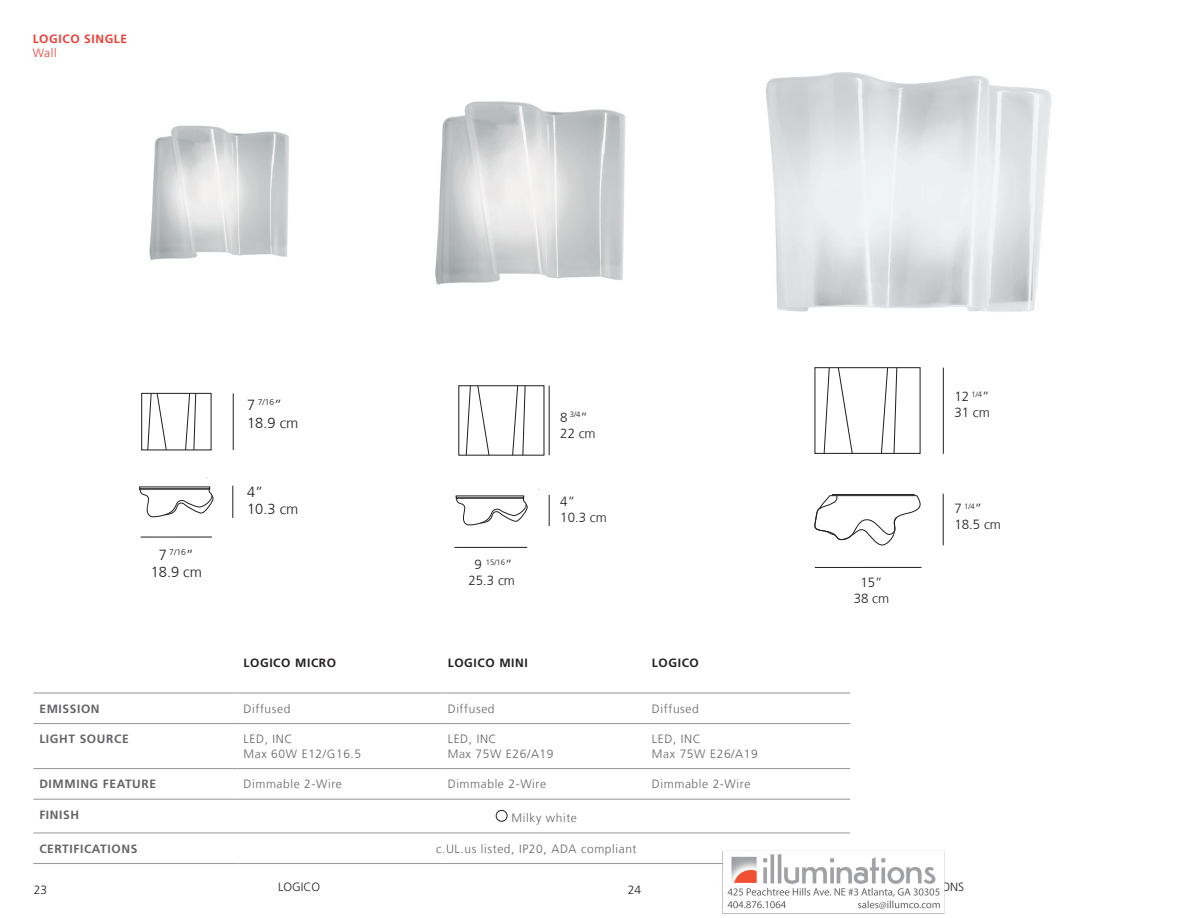
<style>
.page{position:relative;width:1188px;height:918px;background:#fff}
.page>*{position:absolute;margin:0;border:0;box-sizing:border-box;transform-origin:0 0}
.t1{font:300 14.55px/17.5px "Frutiger LT";color:#231f20}
.t2{font:300 13.35px/15.9px "Frutiger LT";color:#231f20}
.t3{font:300 12px "Frutiger LT";letter-spacing:.05em;color:#636466}
.t4{font:700 12px "Frutiger";letter-spacing:.05em;color:#636466}
.t5{font:700 12px "Frutiger";letter-spacing:.05em;color:#231f20}
.t6{font:700 12px "Frutiger";letter-spacing:.05em;color:#ee3e35}
.t7{font:300 12px "Frutiger";color:#231f20}
.t8{font:300 12px "Frutiger";color:#ee3e35}
.t9{font:300 8.55px "Frutiger LT";color:#231f20}
.t10{font:300 7.8px "Frutiger LT";color:#231f20}
.s1{font-size:14.55px}
.s2{font-size:13.35px}
</style>
<div class="page">
<hr style="left:33px;top:693px;width:205px;height:1px;background:#939598">
<hr style="left:238px;top:693px;width:204px;height:1px;background:#939598">
<hr style="left:33px;top:723px;width:205px;height:1px;background:#939598">
<hr style="left:238px;top:723px;width:204px;height:1px;background:#939598">
<hr style="left:33px;top:768px;width:205px;height:1px;background:#939598">
<hr style="left:238px;top:768px;width:204px;height:1px;background:#939598">
<hr style="left:33px;top:799px;width:205px;height:1px;background:#939598">
<hr style="left:238px;top:799px;width:204px;height:1px;background:#939598">
<hr style="left:33px;top:833px;width:205px;height:1px;background:#939598">
<hr style="left:238px;top:833px;width:204px;height:1px;background:#939598">
<hr style="left:33px;top:863px;width:205px;height:1px;background:#939598">
<hr style="left:238px;top:863px;width:204px;height:1px;background:#939598">
<img style="left:149px;top:125px;width:90px;height:135px">
<hr style="left:233px;top:486px;width:1px;height:32px;background:#201d1e">
<hr style="left:141px;top:537px;width:71px;height:1px;background:#201d1e">
<hr style="left:233px;top:393px;width:1px;height:57px;background:#201d1e">
<div style="left:139px;top:487px;width:71px;height:2px;border:1px solid #201d1e"></div>
<svg style="left:140px;top:489px;width:73px;height:28px"></svg>
<svg style="left:141px;top:393px;width:71px;height:85px"></svg>
<img style="left:949px;top:75px;width:103px;height:237px">
<img style="left:239px;top:72px;width:710px;height:842px">
<p class="t6" style="left:33px;top:32px;width:96px">LOGICO SINGLE</p>
<p class="t8" style="left:33px;top:46px;width:26px">Wall</p>
<p class="t9" style="left:159px;top:547px;width:37px"><span class="s1">7</span> 7/16<span class="s1">”</span></p>
<p class="t1" style="left:151px;top:564px;width:53px">18.9 cm</p>
<p class="t9" style="left:247px;top:398px;width:37px"><span class="s1">7</span> 7/16<span class="s1">”</span></p>
<p class="t1" style="left:247px;top:414px;width:53px">18.9 cm</p>
<p class="t1" style="left:247px;top:483px;width:53px">4”<br>10.3 cm</p>
<p class="t10" style="left:475px;top:558px;width:39px"><span class="s2">9</span> 15/16<span class="s2">”</span></p>
<p class="t2" style="left:468px;top:573px;width:48px">25.3 cm</p>
<p class="t10" style="left:560px;top:410px;width:29px"><span class="s2">8</span> 3/4<span class="s2">”</span></p>
<p class="t2" style="left:560px;top:425px;width:37px">22 cm</p>
<p class="t2" style="left:560px;top:493px;width:48px">4”<br>10.3 cm</p>
<p class="t5" style="left:244px;top:656px;width:94px">LOGICO MICRO</p>
<p class="t5" style="left:448px;top:656px;width:82px">LOGICO MINI</p>
<p class="t5" style="left:652px;top:656px;width:49px">LOGICO</p>
<p class="t4" style="left:39px;top:702px;width:62px">EMISSION</p>
<p class="t3" style="left:244px;top:702px;width:48px">Diffused</p>
<p class="t3" style="left:448px;top:702px;width:48px">Diffused</p>
<p class="t3" style="left:652px;top:702px;width:48px">Diffused</p>
<p class="t4" style="left:39px;top:732px;width:91px">LIGHT SOURCE</p>
<p class="t3" style="left:244px;top:732px;width:50px">LED, INC</p>
<p class="t3" style="left:244px;top:747px;width:119px">Max 60W E12/G16.5</p>
<p class="t3" style="left:448px;top:732px;width:50px">LED, INC</p>
<p class="t3" style="left:448px;top:747px;width:107px">Max 75W E26/A19</p>
<p class="t3" style="left:652px;top:732px;width:50px">LED, INC</p>
<p class="t3" style="left:652px;top:747px;width:107px">Max 75W E26/A19</p>
<p class="t4" style="left:39px;top:777px;width:118px">DIMMING FEATURE</p>
<p class="t3" style="left:244px;top:777px;width:100px">Dimmable 2-Wire</p>
<p class="t3" style="left:448px;top:777px;width:100px">Dimmable 2-Wire</p>
<p class="t3" style="left:652px;top:777px;width:100px">Dimmable 2-Wire</p>
<p class="t4" style="left:39px;top:808px;width:41px">FINISH</p>
<p class="t3" style="left:512px;top:811px;width:67px">Milky white</p>
<p class="t4" style="left:39px;top:842px;width:99px">CERTIFICATIONS</p>
<p class="t3" style="left:436px;top:842px;width:202px">c.UL.us listed, IP20, ADA compliant</p>
<p class="t7" style="left:34px;top:883px;width:15px">23</p>
<p class="t7" style="left:278px;top:880px;width:43px">LOGICO</p>
<p class="t7" style="left:628px;top:883px;width:15px">24</p>
<p class="t2" style="left:854px;top:575px;width:37px;text-align:center">15”<br>38 cm</p>
<p class="t2" style="left:954px;top:389px;width:37px">12 <sup>1/4</sup>”<br>31 cm</p>
<p class="t10" style="left:954px;top:501px;width:29px"><span class="s2">7</span> 1/4<span class="s2">”</span></p>
<p class="t2" style="left:954px;top:517px;width:48px">18.5 cm</p>
</div>
